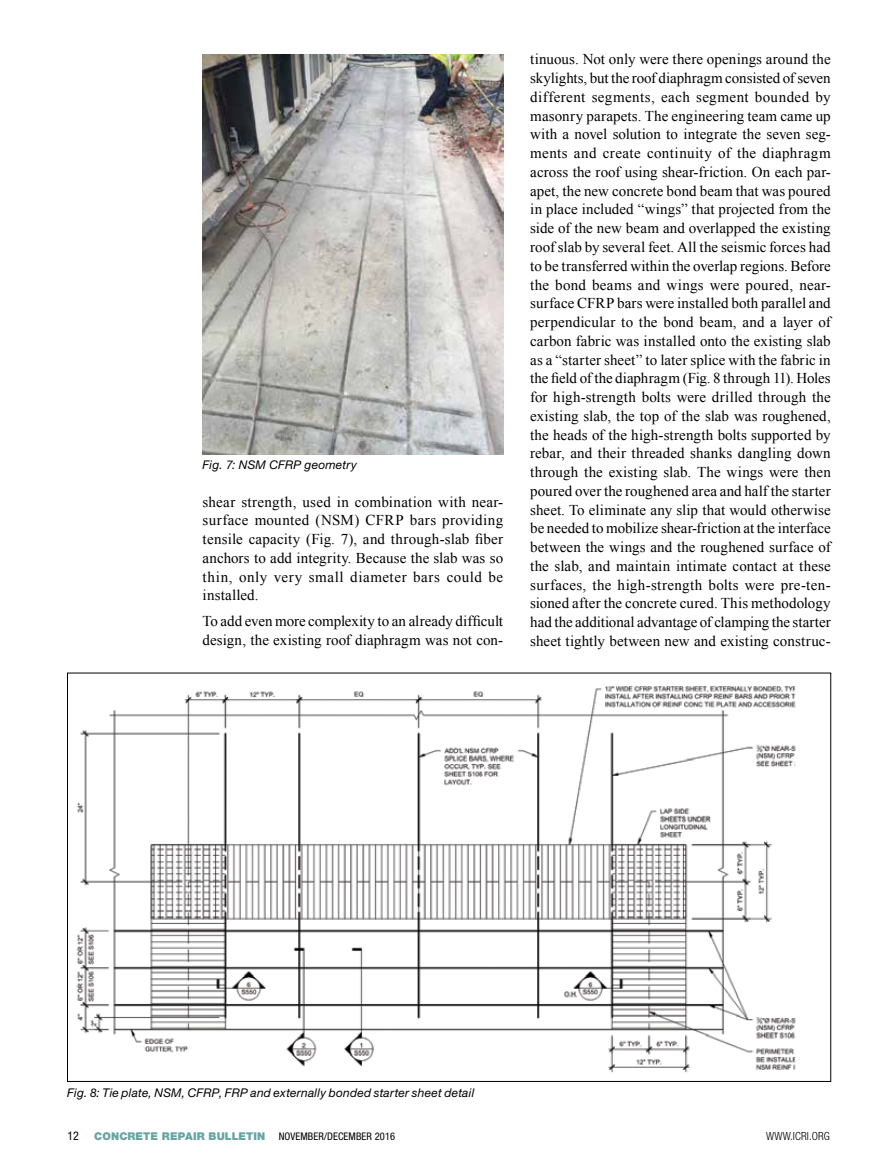
<style>
.page{position:relative;width:878px;height:1175px;background:#fff}
.page>*{position:absolute;margin:0;border:0;box-sizing:border-box;transform-origin:0 0}
.t1{font:15px/18.8px "Times New Roman";letter-spacing:.005em;color:#000;text-align:justify}
.t2{font:italic 12px "Helvetica Neue LT Std";letter-spacing:.015em;color:#000}
.t3{font:condensed 12px "Helvetica Neue LT Std";color:#000}
.t4{font:300 condensed 11.25px "Helvetica Neue LT Std";letter-spacing:.01em;color:#000}
.t5{font:900 10.8px "Helvetica Neue LT Std";letter-spacing:.01em;color:#67a5a2}
.t6{font:condensed 10.5px "Helvetica Neue LT Std";letter-spacing:.01em;color:#000}
</style>
<div class="page">
<img style="left:203px;top:54px;width:300px;height:401px">
<img style="left:76px;top:686px;width:720px;height:387px">
<p class="t2" style="left:202px;top:457px;width:156px">Fig. 7: NSM CFRP geometry</p>
<p class="t1" style="left:202px;top:492px;width:302px">shear strength, used in combination with near&shy;surface mounted (NSM) CFRP bars providing tensile capacity (Fig. 7), and through-slab fiber anchors to add integrity. Because the slab was so thin, only very small diameter bars could be installed.</p>
<p class="t1" style="left:202px;top:611px;width:302px">To add even more complexity to an already difficult design, the existing roof diaphragm was not con-</p>
<p class="t1" style="left:530px;top:50px;width:302px">tinuous. Not only were there openings around the skylights, but the roof diaphragm consisted of seven different segments, each segment bounded by masonry parapets. The engineering team came up with a novel solution to integrate the seven seg&shy;ments and create continuity of the diaphragm across the roof using shear-friction. On each par&shy;apet, the new concrete bond beam that was poured in place included “wings” that projected from the side of the new beam and overlapped the existing roof slab by several feet. All the seismic forces had to be transferred within the overlap regions. Before the bond beams and wings were poured, near&shy;surface CFRP bars were installed both parallel and perpendicular to the bond beam, and a layer of carbon fabric was installed onto the existing slab as a “starter sheet” to later splice with the fabric in the field of the diaphragm (Fig. 8 through 11). Holes for high-strength bolts were drilled through the existing slab, the top of the slab was roughened, the heads of the high-strength bolts supported by rebar, and their threaded shanks dangling down through the existing slab. The wings were then poured over the roughened area and half the starter sheet. To eliminate any slip that would otherwise be needed to mobilize shear-friction at the interface between the wings and the roughened surface of the slab, and maintain intimate contact at these surfaces, the high-strength bolts were pre-ten&shy;sioned after the concrete cured. This methodology had the additional advantage of clamping the starter sheet tightly between new and existing construc-</p>
<p class="t2" style="left:67px;top:1085px;width:408px">Fig. 8: Tie plate, NSM, CFRP, FRP and externally bonded starter sheet detail</p>
<p class="t3" style="left:68px;top:1129px;width:13px">12</p>
<p class="t5" style="left:94px;top:1130px;width:173px">CONCRETE REPAIR BULLETIN</p>
<p class="t6" style="left:279px;top:1130px;width:118px">NOVEMBER/DECEMBER 2016</p>
<p class="t4" style="left:766px;top:1129px;width:65px">WWW.ICRI.ORG</p>
</div>
